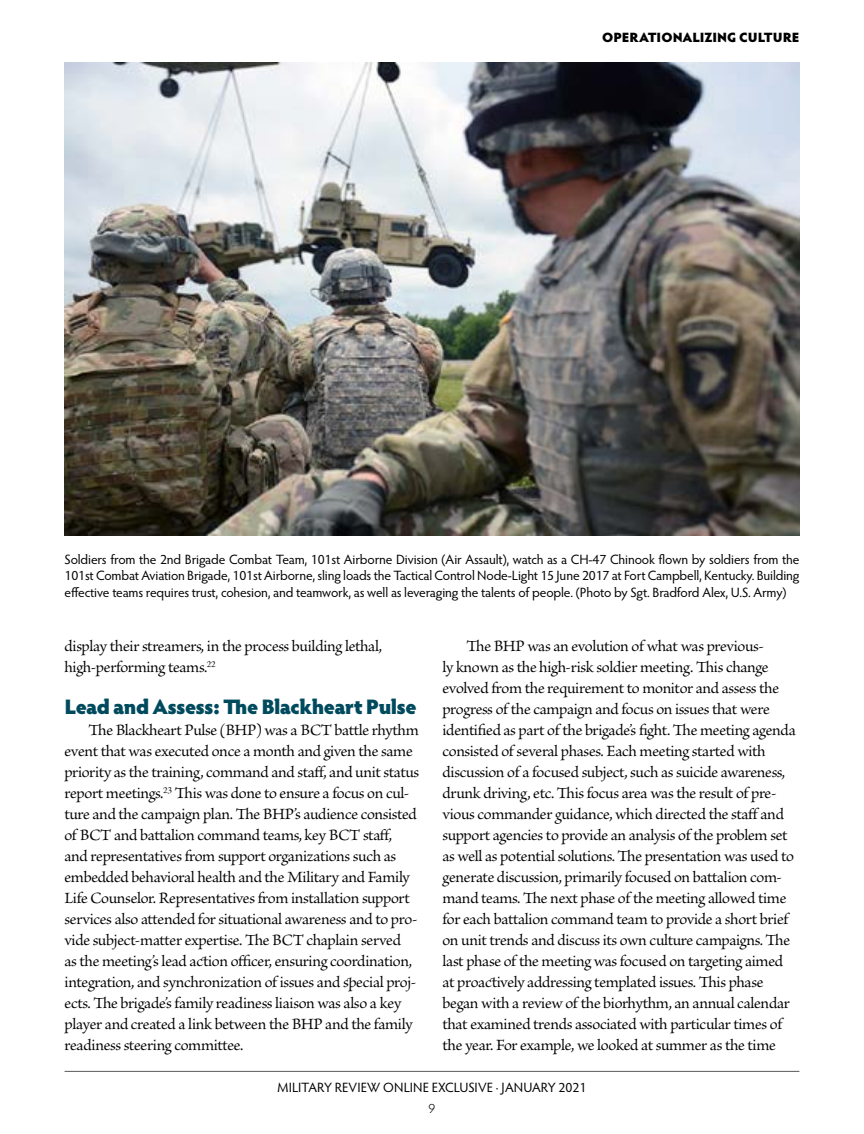
<style>
.page{position:relative;width:864px;height:1134px;background:#fff}
.page>*{position:absolute;margin:0;border:0;box-sizing:border-box;transform-origin:0 0}
.t1{font:900 21px "Hypatia Sans Pro";letter-spacing:-.03em;color:#004a5d}
.t2{font:16.5px/21px "Brioso Pro";letter-spacing:-.025em;color:#000}
.t3{font:13.5px/16.5px "Hypatia Sans Pro";letter-spacing:-.01em;color:#000;text-align:justify}
.t4{font:13.5px "Hypatia Sans Pro";letter-spacing:.01em;color:#000}
.t5{font:900 13.5px "Hypatia Sans Pro";letter-spacing:-.005em;color:#000}
.t6{font:300 13.5px "Hypatia Sans Pro";color:#000}
</style>
<div class="page">
<hr style="left:65px;top:1071px;width:734px;height:1px;background:#58595b">
<img style="left:64px;top:63px;width:736px;height:473px">
<p class="t5" style="left:602px;top:27px;width:199px">OPERATIONALIZING CULTURE</p>
<p class="t3" style="left:64px;top:551px;width:737px">Soldiers from the 2nd Brigade Combat Team, 101st Airborne Division (Air Assault), watch as a CH-47 Chinook flown by soldiers from the 101st Combat Aviation Brigade, 101st Airborne, sling loads the Tactical Control Node-Light 15 June 2017 at Fort Campbell, Kentucky. Building effective teams requires trust, cohesion, and teamwork, as well as leveraging the talents of people. (Photo by Sgt. Bradford Alex, U.S. Army)</p>
<p class="t2" style="left:64px;top:636px;width:319px">display their streamers, in the process building lethal, high-performing teams.<sup>22</sup></p>
<p class="t1" style="left:64px;top:691px;width:354px">Lead and Assess: The Blackheart Pulse</p>
<p class="t2" style="left:64px;top:720px;width:356px;text-indent:24px">The Blackheart Pulse (BHP) was a BCT battle rhythm event that was executed once a month and given the same priority as the training, command and staff, and unit status report meetings.<sup>23</sup> This was done to ensure a focus on cul&shy;ture and the campaign plan. The BHP’s audience consisted of BCT and battalion command teams, key BCT staff, and representatives from support organizations such as embedded behavioral health and the Military and Family Life Counselor. Representatives from installation support services also attended for situational awareness and to pro&shy;vide subject-matter expertise. The BCT chaplain served<br>as the meeting’s lead action officer, ensuring coordination, integration, and synchronization of issues and special proj&shy;ects. The brigade’s family readiness liaison was also a key player and created a link between the BHP and the family readiness steering committee.</p>
<p class="t2" style="left:443px;top:636px;width:355px;text-indent:24px">The BHP was an evolution of what was previous-<br>ly known as the high-risk soldier meeting. This change evolved from the requirement to monitor and assess the progress of the campaign and focus on issues that were identified as part of the brigade’s fight. The meeting agenda consisted of several phases. Each meeting started with discussion of a focused subject, such as suicide awareness, drunk driving, etc. This focus area was the result of pre&shy;vious commander guidance, which directed the staff and support agencies to provide an analysis of the problem set as well as potential solutions. The presentation was used to generate discussion, primarily focused on battalion com&shy;mand teams. The next phase of the meeting allowed time for each battalion command team to provide a short brief on unit trends and discuss its own culture campaigns. The last phase of the meeting was focused on targeting aimed at proactively addressing templated issues. This phase began with a review of the biorhythm, an annual calendar that examined trends associated with particular times of the year. For example, we looked at summer as the time</p>
<p class="t4" style="left:277px;top:1078px;width:311px">MILITARY REVIEW ONLINE EXCLUSIVE · JANUARY 2021</p>
<p class="t6" style="left:429px;top:1100px;width:8px">9</p>
</div>
